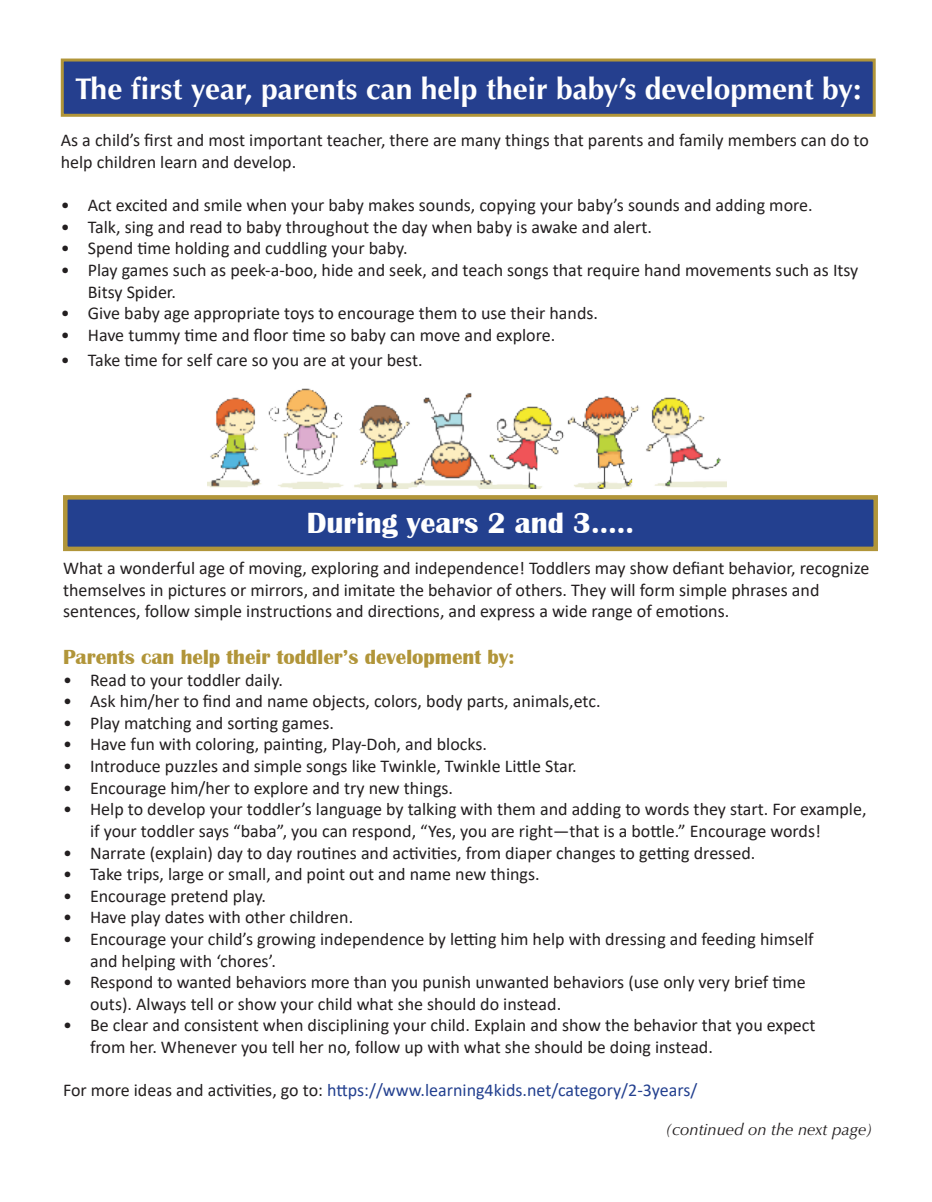
<style>
.page{position:relative;width:932px;height:1202px;background:#fff}
.page>*{position:absolute;margin:0;border:0;box-sizing:border-box;transform-origin:0 0}
.t1{font:700 30px "Optima LT Std";color:#fff}
.t2{font:700 30px "Britannic";color:#fff}
.t3{font:700 21px "Britannic";color:#b19539}
.t4{font:18px/21.6px "Calibri";color:#231f20}
.t5{font:18px "Calibri";color:#23408f}
.t6{font:italic 16.5px "Optima LT Std";color:#231f20}
.s1{color:#231f20}
</style>
<div class="page">
<div style="left:62px;top:60px;width:812px;height:55px;background:#253f8e"></div>
<div style="left:61px;top:58px;width:814px;height:59px;border:3px solid #b19539"></div>
<div style="left:65px;top:497px;width:810px;height:52px;background:#23408f"></div>
<div style="left:63px;top:495px;width:815px;height:56px;border:4px solid #b19539"></div>
<img style="left:208px;top:388px;width:518px;height:101px">
<p class="t1" style="left:75px;top:71px;width:787px">The first year, parents can help their baby’s development by:</p>
<p class="t4" style="left:61px;top:129px;width:809px">As a child’s first and most important teacher, there are many things that parents and family members can do to help children learn and develop.</p>
<p class="t4" style="left:61px;top:194px;width:753px">• Act excited and smile when your baby makes sounds, copying your baby’s sounds and adding more.</p>
<p class="t4" style="left:61px;top:215px;width:593px">• Talk, sing and read to baby throughout the day when baby is awake and alert.</p>
<p class="t4" style="left:61px;top:237px;width:348px">• Spend time holding and cuddling your baby.</p>
<p class="t4" style="left:88px;top:259px;width:772px;text-indent:-27px">• Play games such as peek-a-boo, hide and seek, and teach songs that require hand movements such as Itsy<br>Bitsy Spider.</p>
<p class="t4" style="left:61px;top:302px;width:539px">• Give baby age appropriate toys to encourage them to use their hands.</p>
<p class="t4" style="left:61px;top:323px;width:496px">• Have tummy time and floor time so baby can move and explore.</p>
<p class="t4" style="left:61px;top:349px;width:363px">• Take time for self care so you are at your best.</p>
<p class="t2" style="left:307px;top:506px;width:329px">During years 2 and 3…..</p>
<p class="t4" style="left:63px;top:557px;width:807px">What a wonderful age of moving, exploring and independence! Toddlers may show defiant behavior, recognize themselves in pictures or mirrors, and imitate the behavior of others. They will form simple phrases and sentences, follow simple instructions and directions, and express a wide range of emotions.</p>
<p class="t3" style="left:63px;top:645px;width:453px">Parents can help their toddler’s development by:</p>
<p class="t4" style="left:63px;top:668px;width:221px">• Read to your toddler daily.</p>
<p class="t4" style="left:63px;top:690px;width:539px">• Ask him/her to find and name objects, colors, body parts, animals,etc.</p>
<p class="t4" style="left:63px;top:711px;width:272px">• Play matching and sorting games.</p>
<p class="t4" style="left:63px;top:733px;width:425px">• Have fun with coloring, painting, Play-Doh, and blocks.</p>
<p class="t4" style="left:63px;top:755px;width:515px">• Introduce puzzles and simple songs like Twinkle, Twinkle Little Star.</p>
<p class="t4" style="left:63px;top:776px;width:391px">• Encourage him/her to explore and try new things.</p>
<p class="t4" style="left:90px;top:798px;width:778px;text-indent:-27px">• Help to develop your toddler’s language by talking with them and adding to words they start. For example, if your toddler says “baba”, you can respond, “Yes, you are right―that is a bottle.” Encourage words!</p>
<p class="t4" style="left:63px;top:841px;width:693px">• Narrate (explain) day to day routines and activities, from diaper changes to getting dressed.</p>
<p class="t4" style="left:63px;top:863px;width:478px">• Take trips, large or small, and point out and name new things.</p>
<p class="t4" style="left:63px;top:884px;width:205px">• Encourage pretend play.</p>
<p class="t4" style="left:63px;top:906px;width:292px">• Have play dates with other children.</p>
<p class="t4" style="left:90px;top:927px;width:725px;text-indent:-27px">• Encourage your child’s growing independence by letting him help with dressing and feeding himself and helping with ‘chores’.</p>
<p class="t4" style="left:90px;top:971px;width:717px;text-indent:-27px">• Respond to wanted behaviors more than you punish unwanted behaviors (use only very brief time outs). Always tell or show your child what she should do instead.</p>
<p class="t4" style="left:90px;top:1014px;width:727px;text-indent:-27px">• Be clear and consistent when disciplining your child. Explain and show the behavior that you expect from her. Whenever you tell her no, follow up with what she should be doing instead.</p>
<p class="t5" style="left:63px;top:1077px;width:636px"><span class="s1">For more ideas and activities, go to:</span> https://www.learning4kids.net/category/2-3years/</p>
<p class="t6" style="left:665px;top:1120px;width:208px">(continued on the next page)</p>
</div>
